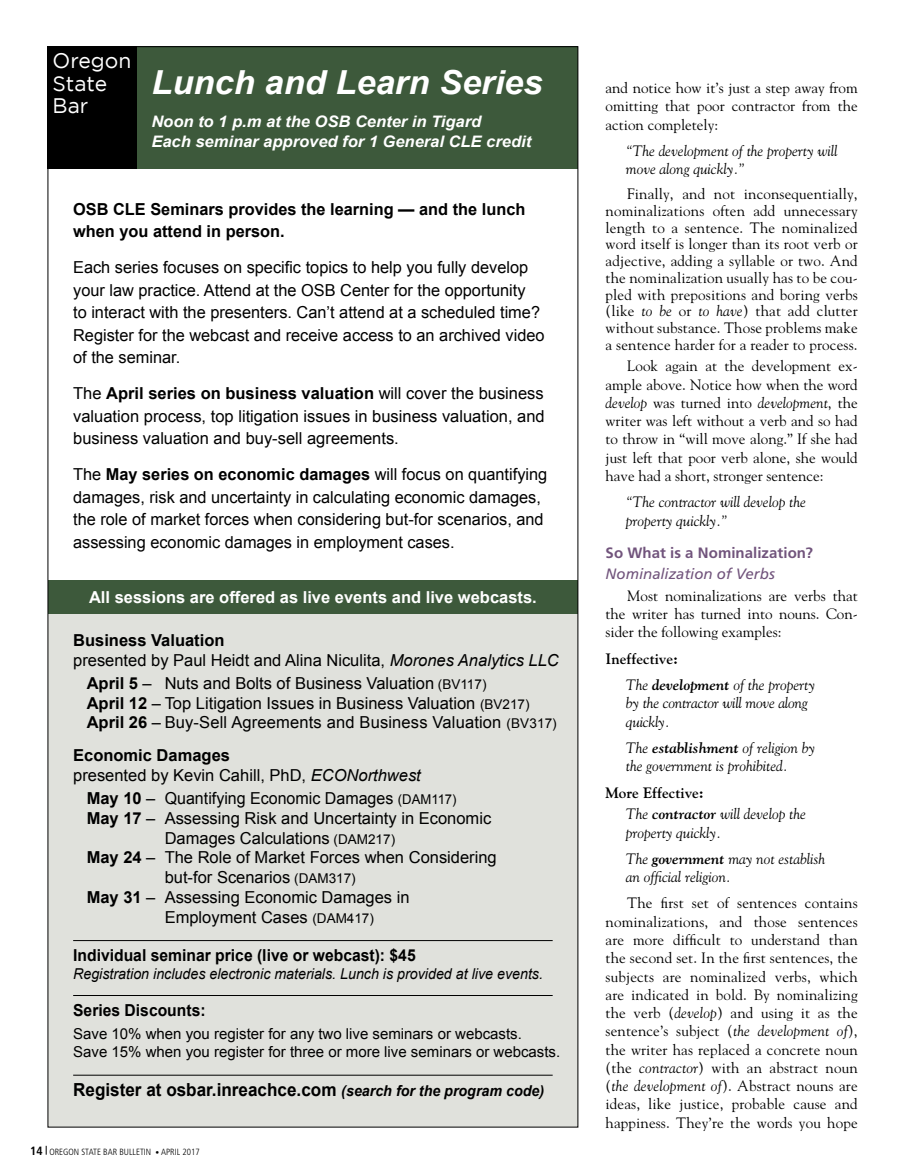
<style>
.page{position:relative;width:905px;height:1175px;background:#fff}
.page>*{position:absolute;margin:0;border:0;box-sizing:border-box;transform-origin:0 0}
.t1{font:italic 700 33.15px "Arial";color:#fff;scale:1.04 1}
.t2{font:21px/22.2px "Gotham";color:#fff}
.t3{font:700 18px "Arial";color:#000;scale:.95 1}
.t4{font:16.5px/22.5px "Arial";color:#000}
.t5{font:700 16.5px/22.5px "Arial";color:#000}
.t6{font:700 16.5px "Arial";color:#000;scale:.95 1}
.t7{font:700 16.5px "Arial";color:#fff}
.t8{font:italic 700 15.9px/19.8px "Arial";color:#fff;scale:1.04 1}
.t9{font:15px/18.3px "Goudy";color:#000;text-align:justify}
.t10{font:italic 15px/18.3px "Goudy";color:#000}
.t11{font:15px/18px "Arial";color:#000}
.t12{font:italic 15px "Arial";color:#000;scale:.95 1}
.t13{font:700 15px "Frutiger LT Std";letter-spacing:.005em;color:#71547c}
.t14{font:italic 15px "Frutiger LT Std";color:#71547c}
.t15{font:300 condensed 9px "Frutiger LT Std";color:#000}
.s1{font-weight:700}
.s2{font-style:italic}
.s3{font-size:13.5px}
.s4{font-style:italic;font-size:15px}
.s5{font-weight:700;font-size:12px}
.s6{font-size:7.5px}
.s7{font-weight:700;font-style:normal}
</style>
<div class="page">
<div style="left:48px;top:613px;width:530px;height:514px;background:#e0e1dc"></div>
<hr style="left:73px;top:940px;width:479px;height:1px;background:#000">
<hr style="left:73px;top:995px;width:479px;height:1px;background:#000">
<hr style="left:73px;top:1074px;width:479px;height:1px;background:#000">
<div style="left:48px;top:47px;width:91px;height:122px;background:#000"></div>
<div style="left:48px;top:580px;width:530px;height:33px;background:#3d593b"></div>
<div style="left:138px;top:47px;width:440px;height:122px;background:#3d593b"></div>
<h2 class="t2" style="left:53px;top:50px;width:80px">Oregon<br>State<br>Bar</h2>
<h1 class="t1" style="left:151px;top:60px;width:378px">Lunch and Learn Series</h1>
<p class="t8" style="left:151px;top:112px;width:367px">Noon to 1 p.m at the OSB Center in Tigard<br>Each seminar approved for 1 General CLE credit</p>
<p class="t5" style="left:73px;top:198px;width:454px">OSB CLE Seminars provides the learning — and the lunch when you attend in person.</p>
<p class="t4" style="left:73px;top:256px;width:473px">Each series focuses on specific topics to help you fully develop your law practice. Attend at the OSB Center for the opportunity<br>to interact with the presenters. Can’t attend at a scheduled time?<br>Register for the webcast and receive access to an archived video of the seminar.</p>
<p class="t4" style="left:73px;top:382px;width:473px;text-align:justify">The <span class="s1">April series on business valuation</span> will cover the business valuation process, top litigation issues in business valuation, and business valuation and buy-sell agreements.</p>
<p class="t4" style="left:73px;top:463px;width:475px">The <span class="s1">May series on economic damages</span> will focus on quantifying damages, risk and uncertainty in calculating economic damages, the role of market forces when considering but-for scenarios, and assessing economic damages in employment cases.</p>
<p class="t7" style="left:89px;top:586px;width:449px">All sessions are offered as live events and live webcasts.</p>
<p class="t4" style="left:73px;top:631px;width:487px;line-height:19.5px"><span class="s1">Business Valuation<br></span>presented by Paul Heidt and Alina Niculita, <span class="s2">Morones Analytics LLC</span></p>
<p class="t4" style="left:87px;top:673px;width:471px;line-height:19.8px"><span class="s1">April 5</span> – Nuts and Bolts of Business Valuation <span class="s3">(BV117)<br></span><span class="s1">April 12</span> – Top Litigation Issues in Business Valuation <span class="s3">(BV217)<br></span><span class="s1">April 26</span> – Buy-Sell Agreements and Business Valuation <span class="s3">(BV317)</span></p>
<p class="t4" style="left:73px;top:746px;width:349px;line-height:19.5px"><span class="s1">Economic Damages<br></span>presented by Kevin Cahill, PhD, <span class="s2">ECONorthwest</span></p>
<p class="t4" style="left:87px;top:787px;width:371px"><span class="s1">May 10</span> – Quantifying Economic Damages <span class="s3">(DAM117)</span></p>
<p class="t4" style="left:87px;top:807px;width:406px"><span class="s1">May 17</span> – Assessing Risk and Uncertainty in Economic</p>
<p class="t4" style="left:165px;top:826px;width:232px">Damages Calculations <span class="s3">(DAM217)</span></p>
<p class="t4" style="left:87px;top:846px;width:411px"><span class="s1">May 24</span> – The Role of Market Forces when Considering</p>
<p class="t4" style="left:165px;top:866px;width:192px">but-for Scenarios <span class="s3">(DAM317)</span></p>
<p class="t4" style="left:87px;top:886px;width:324px"><span class="s1">May 31</span> – Assessing Economic Damages in</p>
<p class="t4" style="left:165px;top:906px;width:211px">Employment Cases <span class="s3">(DAM417)</span></p>
<p class="t6" style="left:73px;top:944px;width:362px">Individual seminar price (live or webcast): $45</p>
<p class="t12" style="left:73px;top:964px;width:496px">Registration includes electronic materials. Lunch is provided at live events.</p>
<p class="t6" style="left:73px;top:999px;width:141px">Series Discounts:</p>
<p class="t11" style="left:73px;top:1025px;width:488px">Save 10% when you register for any two live seminars or webcasts.<br>Save 15% when you register for three or more live seminars or webcasts.</p>
<p class="t3" style="left:73px;top:1077px;width:497px">Register at osbar.inreachce.com <span class="s4">(search for the program code)</span></p>
<p class="t15" style="left:30px;top:1146px;width:171px"><span class="s5">14</span> OREGON STATE BAR BULLETIN <span class="s6">•</span> APRIL 2017</p>
<p class="t9" style="left:605px;top:78px;width:254px">and notice how it’s just a step away from omitting that poor contractor from the action completely:</p>
<p class="t10" style="left:626px;top:141px;width:213px">“The development of the property will move along quickly.”</p>
<p class="t9" style="left:605px;top:185px;width:254px;line-height:16.8px;text-indent:22px">Finally, and not inconsequentially, nominalizations often add unnecessary length to a sentence. The nominalized word itself is longer than its root verb or adjective, adding a syllable or two. And the nominalization usually has to be cou&shy;pled with prepositions and boring verbs (like <span class="s2">to be</span> or <span class="s2">to have</span>) that add clutter without substance. Those problems make a sentence harder for a reader to process.</p>
<p class="t9" style="left:605px;top:356px;width:254px;text-indent:22px">Look again at the development ex&shy;ample above. Notice how when the word <span class="s2">develop</span> was turned into <span class="s2">development</span>, the writer was left without a verb and so had to throw in “will move along.” If she had just left that poor verb alone, she would have had a short, stronger sentence:</p>
<p class="t10" style="left:626px;top:492px;width:181px">“The contractor will develop the property quickly.”</p>
<p class="t13" style="left:605px;top:544px;width:209px">So What is a Nominalization?</p>
<p class="t14" style="left:605px;top:565px;width:171px">Nominalization of Verbs</p>
<p class="t9" style="left:605px;top:586px;width:254px;text-indent:22px">Most nominalizations are verbs that the writer has turned into nouns. Con&shy;sider the following examples:</p>
<p class="t10" style="left:626px;top:645px;width:191px;line-height:26.4px;text-indent:-20px"><span class="s7">Ineffective:<br></span>The <span class="s1">development</span> of the property</p>
<p class="t10" style="left:626px;top:693px;width:183px">by the contractor will move along quickly.</p>
<p class="t10" style="left:626px;top:738px;width:191px">The <span class="s1">establishment</span> of religion by the government is prohibited.</p>
<p class="t10" style="left:626px;top:781px;width:181px;line-height:21.5px;text-indent:-20px"><span class="s7">More Effective:<br></span>The <span class="s1">contractor</span> will develop the</p>
<p class="t10" style="left:626px;top:818px;width:201px;line-height:26.4px">property quickly.<br>The <span class="s1">government</span> may not establish</p>
<p class="t10" style="left:626px;top:867px;width:106px">an official religion.</p>
<p class="t9" style="left:605px;top:893px;width:254px;text-indent:22px">The first set of sentences contains nominalizations, and those sentences are more difficult to understand than the second set. In the first sentences, the subjects are nominalized verbs, which are indicated in bold. By nominalizing the verb (<span class="s2">develop</span>) and using it as the sentence’s subject (<span class="s2">the development of</span>), the writer has replaced a concrete noun (the <span class="s2">contractor</span>) with an abstract noun (<span class="s2">the development of</span>). Abstract nouns are ideas, like justice, probable cause and happiness. They’re the words you hope</p>
</div>
